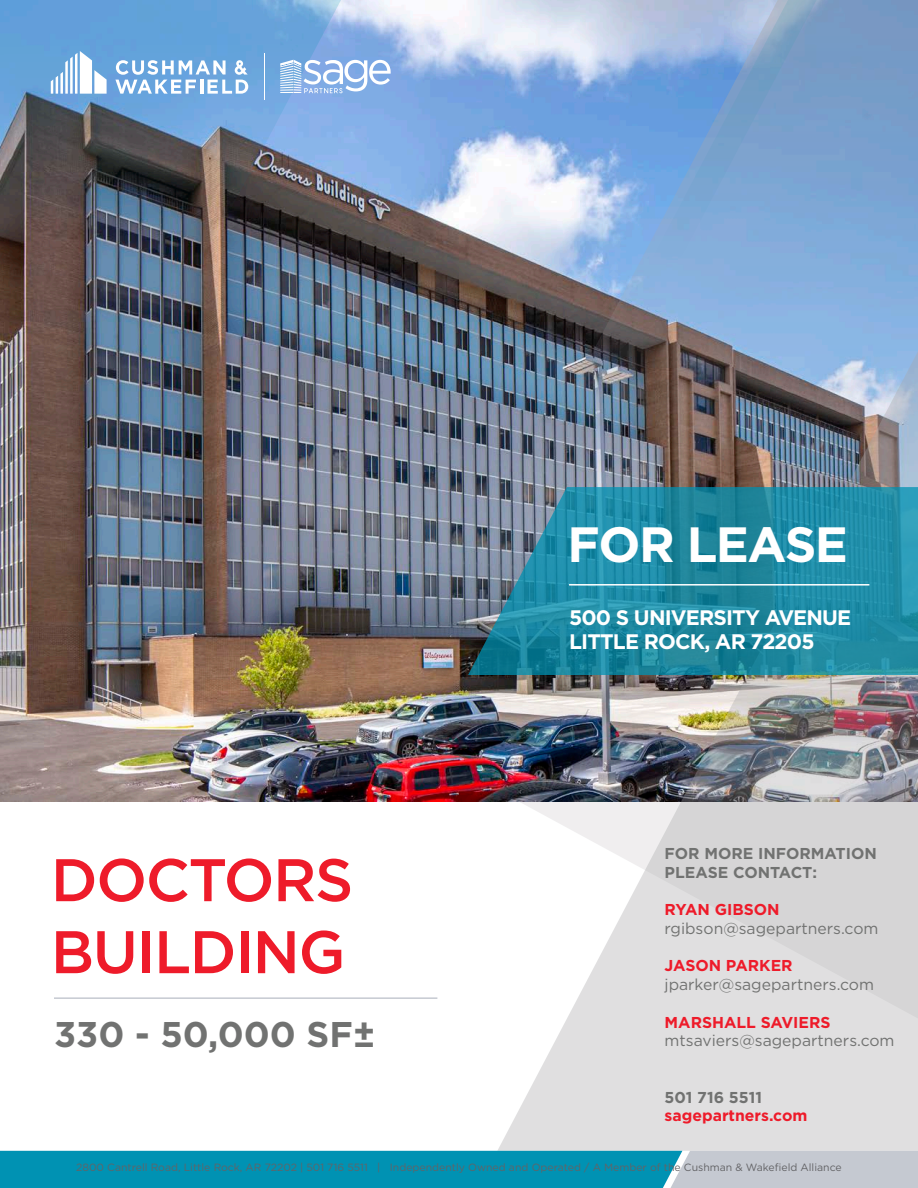
<style>
.page{position:relative;width:918px;height:1188px;background:#fff}
.page>*{position:absolute;margin:0;border:0;box-sizing:border-box;transform-origin:0 0}
.cwHEADING_LEVEL2{font:500 60px/72px "Gotham";letter-spacing:-.025em;color:#ee1b2a}
.t1{font:700 49.5px "Gotham";letter-spacing:-.03em;color:#fff}
.t2{font:700 35.7px "Gotham";color:#717271}
.t3{font:700 21px "Gotham";letter-spacing:-.04em;color:#fff}
.t4{font:15.75px "Gotham";color:#717271}
.t5{font:700 15.75px "Gotham";color:#ee1b2a}
.t6{font:700 15.75px "Gotham";color:#717271}
.t7{font:10.5px "Gotham";color:#636366}
</style>
<div class="page">
<img style="left:0;top:0;width:356px;height:802px">
<svg style="left:497px;top:1024px;width:421px;height:127px;background:#e2e1e2"></svg>
<svg style="left:521px;top:802px;width:397px;height:222px"></svg>
<img style="left:0;top:0;width:348px;height:248px">
<hr style="left:264px;top:53px;width:1px;height:47px;background:#fff">
<svg style="left:51px;top:51px;width:56px;height:43px"></svg>
<svg style="left:115px;top:60px;width:133px;height:34px"></svg>
<svg style="left:280px;top:60px;width:76px;height:33px"></svg>
<img style="left:356px;top:0;width:562px;height:802px">
<svg style="left:0;top:1151px;width:918px;height:37px;background:#35a1bb"></svg>
<svg style="left:468px;top:487px;width:450px;height:188px;background:#2788a0"></svg>
<hr style="left:569px;top:584px;width:300px;height:2px;background:#fff">
<hr style="left:54px;top:997px;width:383px;height:2px;background:#c5c9d1">
<p class="t1" style="left:568px;top:512px;width:282px">FOR LEASE</p>
<p class="cwHEADING_LEVEL2" style="left:51px;top:843px;width:304px">DOCTORS<br>BUILDING</p>
<p class="t2" style="left:54px;top:1010px;width:323px">330 - 50,000 SF±</p>
<p class="t3" style="left:569px;top:604px;width:284px">500 S UNIVERSITY AVENUE</p>
<p class="t3" style="left:569px;top:628px;width:247px">LITTLE ROCK, AR 72205</p>
<p class="t6" style="left:665px;top:843px;width:214px">FOR MORE INFORMATION</p>
<p class="t6" style="left:665px;top:862px;width:154px">PLEASE CONTACT:</p>
<p class="t5" style="left:665px;top:899px;width:117px">RYAN GIBSON</p>
<p class="t4" style="left:665px;top:918px;width:215px">rgibson@sagepartners.com</p>
<p class="t5" style="left:665px;top:955px;width:130px">JASON PARKER</p>
<p class="t4" style="left:665px;top:975px;width:211px">jparker@sagepartners.com</p>
<p class="t5" style="left:665px;top:1012px;width:168px">MARSHALL SAVIERS</p>
<p class="t4" style="left:665px;top:1031px;width:232px">mtsaviers@sagepartners.com</p>
<p class="t6" style="left:665px;top:1087px;width:99px">501 716 5511</p>
<p class="t5" style="left:665px;top:1105px;width:144px">sagepartners.com</p>
<p class="t7" style="left:76px;top:1161px;width:767px">2800 Cantrell Road, Little Rock, AR 72202 | 501 716 5511 | Independently Owned and Operated / A Member of the Cushman &amp; Wakefield Alliance</p>
</div>
